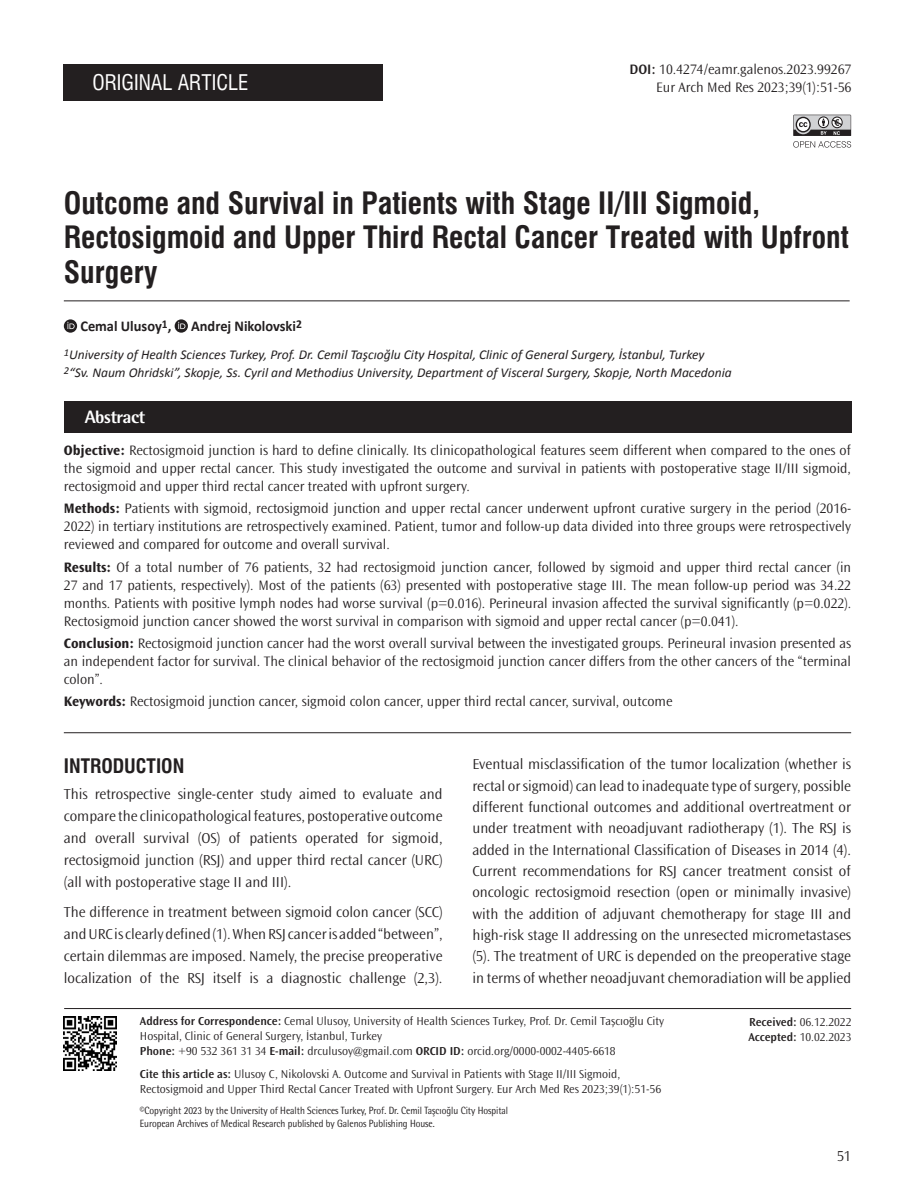
<style>
.page{position:relative;width:915px;height:1191px;background:#fff}
.page>*{position:absolute;margin:0;border:0;box-sizing:border-box;transform-origin:0 0}
.BASLIK{font:30px/34.5px "Swiss Condensed Bold Tr";color:#231f20}
.t1{font:21px "Swiss Condensed Tr";color:#fff}
.ARA_BASLIK{font:19.5px "Swiss Condensed Bold Tr";color:#231f20}
.ABSTRACT_YAZI{font:800 18px "Rotis Semi Sans Std";letter-spacing:-.025em;color:#fff}
.YAZI{font:300 15px/21.3px "Ocean Sans Std";color:#231f20;text-align:justify}
.YAZARLAR{font:700 15px "Calibri";color:#231f20;scale:.96 1}
.OZET{font:300 14.25px/18px "Ocean Sans Std";color:#231f20;text-align:justify}
.SAYFA_NO{font:300 14.25px "Ocean Sans Std";color:#231f20}
.KURUM{font:italic 13.5px "Calibri";color:#231f20}
.YAZI-2{font:300 12px/15px "Ocean Sans Std";color:#231f20}
.CİTE_AS{font:300 12px/15px "Ocean Sans Std";color:#231f20}
.t2{font:10.5px/13.5px "Rotis Semi Sans Std";letter-spacing:-.005em;color:#231f20;scale:.9 1}
.s1{font-weight:600}
.s2{font-weight:700}
</style>
<div class="page">
<div style="left:63px;top:64px;width:319px;height:37px;background:#231f20"></div>
<svg style="left:793px;top:115px;width:57px;height:33px"></svg>
<div style="left:64px;top:319px;width:13px;height:14px;background:#231f20;border-radius:50%"></div>
<svg style="left:67px;top:322px;width:8px;height:7px"></svg>
<svg style="left:174px;top:319px;width:14px;height:14px"></svg>
<svg style="left:178px;top:322px;width:7px;height:7px"></svg>
<hr style="left:64px;top:300px;width:785px;height:1px;background:#231f20">
<hr style="left:64px;top:732px;width:786px;height:1px;background:#231f20">
<div style="left:64px;top:401px;width:786px;height:32px;background:#231f20"></div>
<hr style="left:64px;top:1008px;width:786px;height:1px;background:#231f20">
<img style="left:63px;top:1017px;width:54px;height:53px">
<h2 class="t1" style="left:92px;top:70px;width:158px">ORIGINAL ARTICLE</h2>
<p class="OZET" style="left:629px;top:61px;width:223px"><span class="s1">DOI:</span> 10.4274/eamr.galenos.2023.99267</p>
<p class="SAYFA_NO" style="left:656px;top:80px;width:196px">Eur Arch Med Res 2023;39(1):51-56</p>
<p class="BASLIK" style="left:64px;top:186px;width:786px">Outcome and Survival in Patients with Stage II/III Sigmoid,<br>Rectosigmoid and Upper Third Rectal Cancer Treated with Upfront<br>Surgery</p>
<p class="YAZARLAR" style="left:80px;top:317px;width:96px">Cemal Ulusoy<sup>1</sup>,</p>
<p class="YAZARLAR" style="left:191px;top:317px;width:117px">Andrej Nikolovski<sup>2</sup></p>
<p class="KURUM" style="left:64px;top:346px;width:642px"><sup>1</sup>University of Health Sciences Turkey, Prof. Dr. Cemil Taşcıoğlu City Hospital, Clinic of General Surgery, İstanbul, Turkey</p>
<p class="KURUM" style="left:64px;top:364px;width:669px"><sup>2</sup>“Sv. Naum Ohridski”, Skopje, Ss. Cyril and Methodius University, Department of Visceral Surgery, Skopje, North Macedonia</p>
<p class="ABSTRACT_YAZI" style="left:85px;top:406px;width:62px">Abstract</p>
<p class="OZET" style="left:64px;top:441px;width:788px"><span class="s2">Objective:</span> Rectosigmoid junction is hard to define clinically. Its clinicopathological features seem different when compared to the ones of the sigmoid and upper rectal cancer. This study investigated the outcome and survival in patients with postoperative stage II/III sigmoid, rectosigmoid and upper third rectal cancer treated with upfront surgery.</p>
<p class="OZET" style="left:64px;top:500px;width:788px"><span class="s2">Methods:</span> Patients with sigmoid, rectosigmoid junction and upper rectal cancer underwent upfront curative surgery in the period (2016- 2022) in tertiary institutions are retrospectively examined. Patient, tumor and follow-up data divided into three groups were retrospectively reviewed and compared for outcome and overall survival.</p>
<p class="OZET" style="left:64px;top:558px;width:788px"><span class="s2">Results:</span> Of a total number of 76 patients, 32 had rectosigmoid junction cancer, followed by sigmoid and upper third rectal cancer (in 27 and 17 patients, respectively). Most of the patients (63) presented with postoperative stage III. The mean follow-up period was 34.22 months. Patients with positive lymph nodes had worse survival (p=0.016). Perineural invasion affected the survival significantly (p=0.022).<br>Rectosigmoid junction cancer showed the worst survival in comparison with sigmoid and upper rectal cancer (p=0.041).</p>
<p class="OZET" style="left:64px;top:634px;width:788px"><span class="s2">Conclusion:</span> Rectosigmoid junction cancer had the worst overall survival between the investigated groups. Perineural invasion presented as an independent factor for survival. The clinical behavior of the rectosigmoid junction cancer differs from the other cancers of the “terminal colon”.</p>
<p class="OZET" style="left:64px;top:692px;width:610px"><span class="s2">Keywords:</span> Rectosigmoid junction cancer, sigmoid colon cancer, upper third rectal cancer, survival, outcome</p>
<p class="ARA_BASLIK" style="left:64px;top:754px;width:122px">INTRODUCTION</p>
<p class="YAZI" style="left:64px;top:783px;width:380px;line-height:21.9px">This retrospective single-center study aimed to evaluate and compare the clinicopathological features, postoperative outcome and overall survival (OS) of patients operated for sigmoid, rectosigmoid junction (RSJ) and upper third rectal cancer (URC) (all with postoperative stage II and III).</p>
<p class="YAZI" style="left:64px;top:901px;width:380px;line-height:21.9px">The difference in treatment between sigmoid colon cancer (SCC) and URC is clearly defined (1). When RSJ cancer is added “between”, certain dilemmas are imposed. Namely, the precise preoperative localization of the RSJ itself is a diagnostic challenge (2,3).</p>
<p class="YAZI" style="left:472px;top:754px;width:380px">Eventual misclassification of the tumor localization (whether is rectal or sigmoid) can lead to inadequate type of surgery, possible different functional outcomes and additional overtreatment or under treatment with neoadjuvant radiotherapy (1). The RSJ is added in the International Classification of Diseases in 2014 (4).<br>Current recommendations for RSJ cancer treatment consist of oncologic rectosigmoid resection (open or minimally invasive) with the addition of adjuvant chemotherapy for stage III and high-risk stage II addressing on the unresected micrometastases (5). The treatment of URC is depended on the preoperative stage in terms of whether neoadjuvant chemoradiation will be applied</p>
<p class="YAZI-2" style="left:140px;top:1014px;width:525px"><span class="s1">Address for Correspondence:</span> Cemal Ulusoy, University of Health Sciences Turkey, Prof. Dr. Cemil Taşcıoğlu City<br>Hospital, Clinic of General Surgery, İstanbul, Turkey</p>
<p class="YAZI-2" style="left:140px;top:1044px;width:477px"><span class="s1">Phone:</span> +90 532 361 31 34 <span class="s1">E-mail:</span> drculusoy@gmail.com <span class="s1">ORCID ID:</span> orcid.org/0000-0002-4405-6618</p>
<p class="CİTE_AS" style="left:140px;top:1066px;width:522px"><span class="s1">Cite this article as:</span> Ulusoy C, Nikolovski A. Outcome and Survival in Patients with Stage II/III Sigmoid,<br>Rectosigmoid and Upper Third Rectal Cancer Treated with Upfront Surgery. Eur Arch Med Res 2023;39(1):51-56</p>
<p class="t2" style="left:140px;top:1103px;width:410px">©Copyright 2023 by the University of Health Sciences Turkey, Prof. Dr. Cemil Taşcıoğlu City Hospital<br>European Archives of Medical Research published by Galenos Publishing House.</p>
<p class="YAZI-2" style="left:749px;top:1014px;width:104px"><span class="s1">Received:</span> 06.12.2022</p>
<p class="YAZI-2" style="left:748px;top:1029px;width:105px"><span class="s1">Accepted:</span> 10.02.2023</p>
<p class="YAZI" style="left:836px;top:1146px;width:16px">51</p>
</div>
